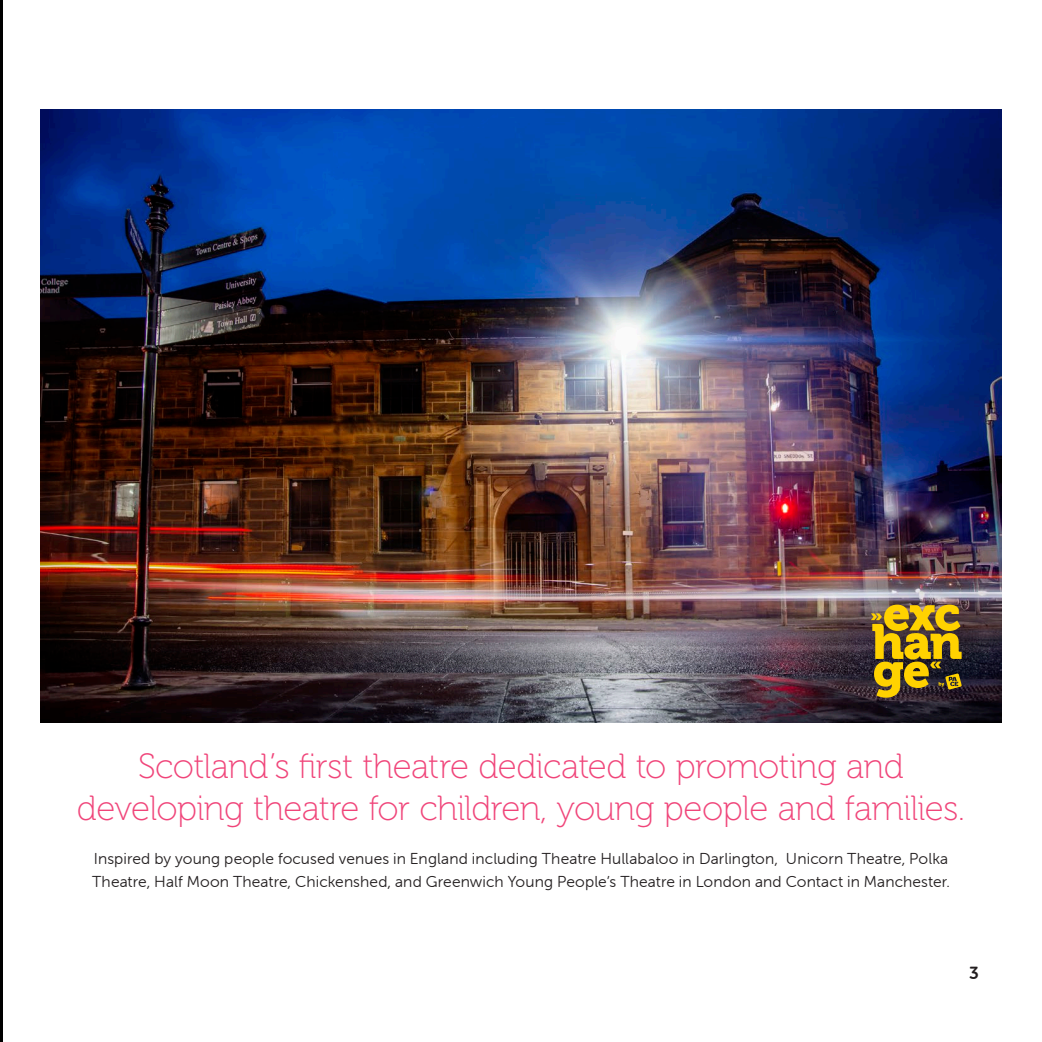
<style>
.page{position:relative;width:1042px;height:1042px;background:#fff}
.page>*{position:absolute;margin:0;border:0;box-sizing:border-box;transform-origin:0 0}
.t1{font:35px/42px "Museo 100";letter-spacing:-.02em;color:#f0457a;text-align:center}
.t2{font:17.5px "Museo Sans Rounded 700";color:#231f20}
.t3{font:15.75px/22.8px "Museo Sans Rounded 300";letter-spacing:.01em;color:#231f20}
</style>
<div class="page">
<hr style="left:0;top:0;width:2px;height:1042px;background:#000">
<img style="left:41px;top:110px;width:960px;height:613px">
<svg style="left:871px;top:604px;width:90px;height:94px;background:#9b7f1b"></svg>
<p class="t1" style="left:77px;top:746px;width:889px">Scotland’s first theatre dedicated to promoting and developing theatre for children, young people and families.</p>
<p class="t3" style="left:92px;top:847px;width:859px">Inspired by young people focused venues in England including Theatre Hullabaloo in Darlington, Unicorn Theatre, Polka<br>Theatre, Half Moon Theatre, Chickenshed, and Greenwich Young People’s Theatre in London and Contact in Manchester.</p>
<p class="t2" style="left:969px;top:963px;width:11px">3</p>
</div>
